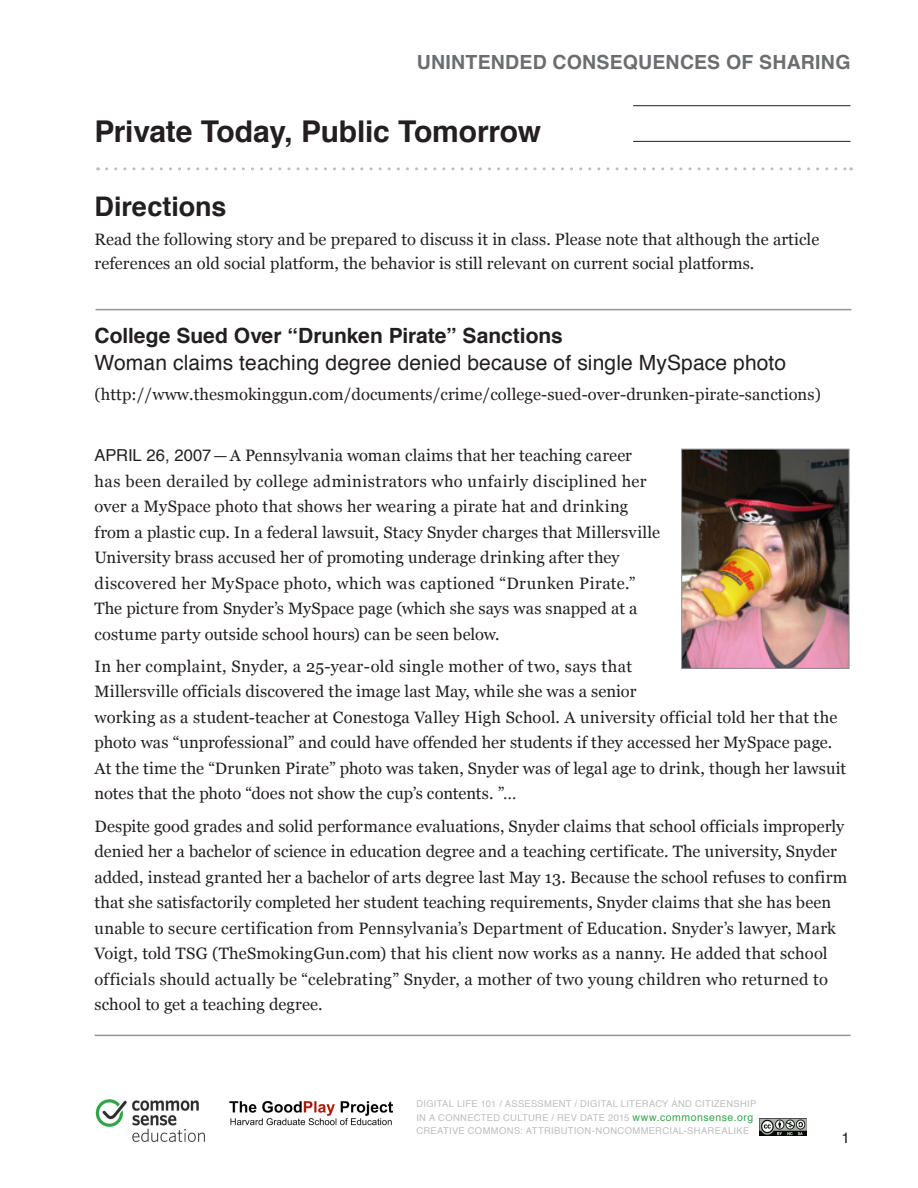
<style>
.page{position:relative;width:918px;height:1188px;background:#fff}
.page>*{position:absolute;margin:0;border:0;box-sizing:border-box;transform-origin:0 0}
.t1{font:700 30px "Helvetica";letter-spacing:-.01em;color:#231f20}
.Header_-_Mid_High_Sc{font:700 27px "Helvetica";color:#231f20}
.Text{font:21px "Helvetica";letter-spacing:.005em;color:#231f20}
.Header_-_Arrow_Tab_a{font:700 21px "Helvetica";color:#231f20}
.t2{font:700 19.5px "Helvetica";letter-spacing:.01em;color:#6c6d70}
.Text-2{font:16.5px/25.5px "Georgia";letter-spacing:.005em;color:#231f20}
.Text_-_Mid___Highsch{font:16.5px/24px "Georgia";letter-spacing:.005em;color:#231f20}
.t3{font:15px "Helvetica";color:#231f20}
.t4{font:9.3px/13.5px "Helvetica";letter-spacing:.035em;color:#bcbdc0}
.s1{font-family:"Helvetica"}
.s2{font-size:10.5px;color:#33a749}
</style>
<div class="page">
<hr style="left:633px;top:105px;width:217px;height:1px;background:#231f20">
<hr style="left:633px;top:141px;width:217px;height:1px;background:#231f20">
<svg style="left:107px;top:167px;width:745px;height:3px"></svg>
<img style="left:230px;top:1100px;width:162px;height:26px">
<img style="left:760px;top:1119px;width:47px;height:16px">
<img style="left:95px;top:1099px;width:110px;height:44px">
<img style="left:681px;top:448px;width:169px;height:221px">
<hr style="left:96px;top:309px;width:755px;height:1px;background:#939598">
<hr style="left:95px;top:1035px;width:756px;height:1px;background:#939598">
<p class="t2" style="left:417px;top:46px;width:435px">UNINTENDED CONSEQUENCES OF SHARING</p>
<h1 class="t1" style="left:94px;top:107px;width:448px">Private Today, Public Tomorrow</h1>
<p class="Header_-_Mid_High_Sc" style="left:95px;top:185px;width:134px">Directions</p>
<p class="Text_-_Mid___Highsch" style="left:95px;top:227px;width:726px">Read the following story and be prepared to discuss it in class. Please note that although the article references an old social platform, the behavior is still relevant on current social platforms.</p>
<p class="Header_-_Arrow_Tab_a" style="left:95px;top:319px;width:470px">College Sued Over “Drunken Pirate” Sanctions</p>
<p class="Text" style="left:95px;top:347px;width:693px">Woman claims teaching degree denied because of single MySpace photo</p>
<p class="Text-2" style="left:95px;top:381px;width:728px">(http://www.thesmokinggun.com/documents/crime/college-sued-over-drunken-pirate-sanctions)</p>
<p class="Text-2" style="left:95px;top:442px;width:567px"><span class="s1">APRIL 26, 2007</span>—A Pennsylvania woman claims that her teaching career has been derailed by college administrators who unfairly disciplined her over a MySpace photo that shows her wearing a pirate hat and drinking from a plastic cup. In a federal lawsuit, Stacy Snyder charges that Millersville University brass accused her of promoting underage drinking after they discovered her MySpace photo, which was captioned “Drunken Pirate.” The picture from Snyder’s MySpace page (which she says was snapped at a costume party outside school hours) can be seen below.</p>
<p class="Text-2" style="left:95px;top:653px;width:753px">In her complaint, Snyder, a 25-year-old single mother of two, says that<br>Millersville officials discovered the image last May, while she was a senior<br>working as a student-teacher at Conestoga Valley High School. A university official told her that the photo was “unprofessional” and could have offended her students if they accessed her MySpace page.<br>At the time the “Drunken Pirate” photo was taken, Snyder was of legal age to drink, though her lawsuit notes that the photo “does not show the cup’s contents. ”…</p>
<p class="Text-2" style="left:95px;top:813px;width:754px">Despite good grades and solid performance evaluations, Snyder claims that school officials improperly denied her a bachelor of science in education degree and a teaching certificate. The university, Snyder added, instead granted her a bachelor of arts degree last May 13. Because the school refuses to confirm that she satisfactorily completed her student teaching requirements, Snyder claims that she has been unable to secure certification from Pennsylvania’s Department of Education. Snyder’s lawyer, Mark Voigt, told TSG (TheSmokingGun.com) that his client now works as a nanny. He added that school officials should actually be “celebrating” Snyder, a mother of two young children who returned to school to get a teaching degree.</p>
<p class="t4" style="left:416px;top:1098px;width:342px">DIGITAL LIFE 101 / ASSESSMENT / DIGITAL LITERACY AND CITIZENSHIP<br>IN A CONNECTED CULTURE / REV DATE 2015 <span class="s2">www.commonsense.org</span></p>
<p class="t4" style="left:416px;top:1125px;width:335px">CREATIVE COMMONS: ATTRIBUTION-NONCOMMERCIAL-SHAREALIKE</p>
<p class="t3" style="left:842px;top:1126px;width:10px">1</p>
</div>
